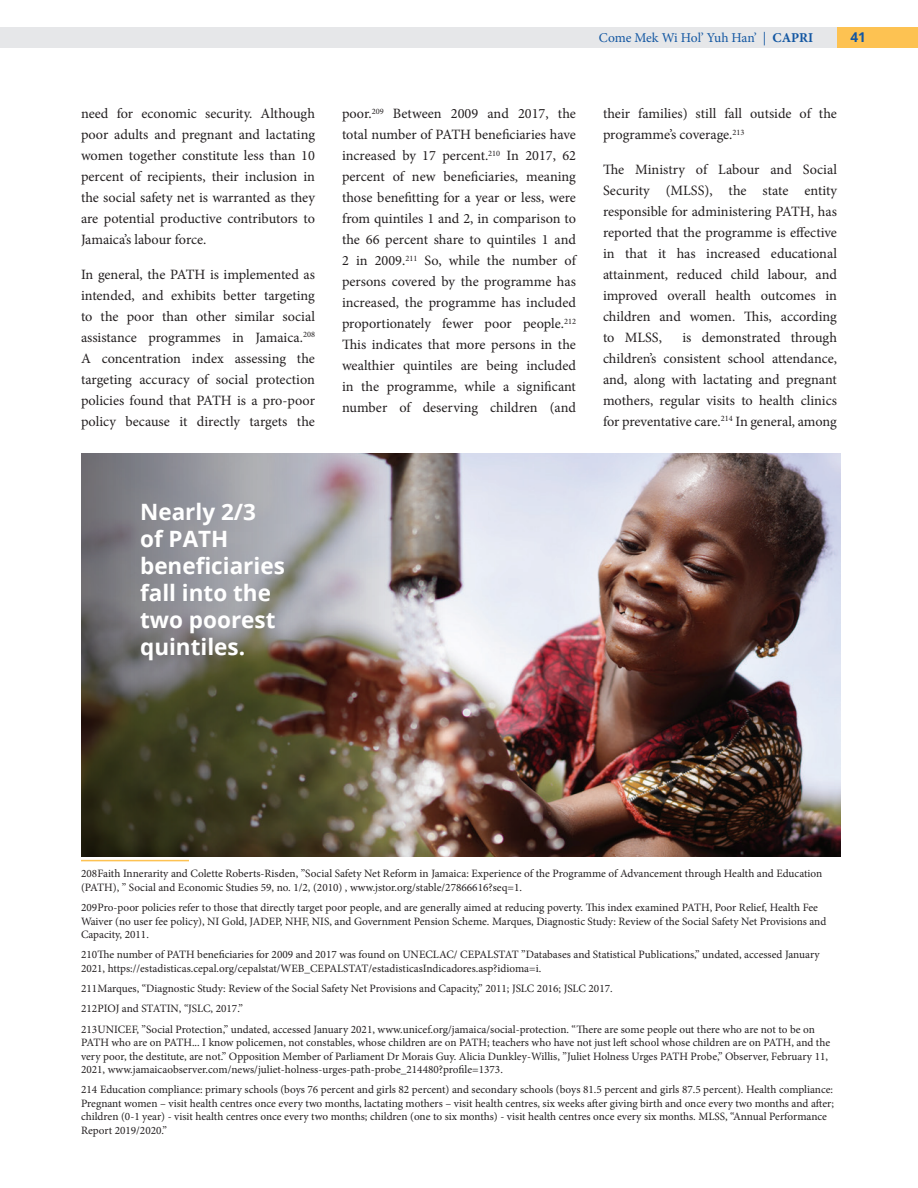
<style>
.page{position:relative;width:918px;height:1188px;background:#fff}
.page>*{position:absolute;margin:0;border:0;box-sizing:border-box;transform-origin:0 0}
.t1{font:700 22.5px/27px "Open Sans";color:#fff}
.t2{font:14.25px/21px "Minion Pro";color:#231f20;text-align:justify}
.t3{font:13.5px "Minion Pro";letter-spacing:-.01em;color:#1357a2}
.t4{font:700 13.5px "Open Sans";color:#1357a2}
.t5{font:11.25px/13.5px "Minion Pro";color:#231f20}
.s1{font-weight:700}
</style>
<div class="page">
<hr style="left:81px;top:860px;width:108px;height:1px;background:#fdc252">
<img style="left:626px;top:453px;width:214px;height:404px">
<img style="left:81px;top:453px;width:545px;height:404px">
<svg style="left:0;top:27px;width:1px;height:20px"></svg>
<div style="left:2px;top:27px;width:838px;height:20px;background:#e6e7e9"></div>
<div style="left:837px;top:27px;width:81px;height:20px;background:#fdc252"></div>
<p class="t2" style="left:81px;top:103px;width:236px">need for economic security. Although poor adults and pregnant and lactating women together constitute less than 10 percent of recipients, their inclusion in the social safety net is warranted as they are potential productive contributors to Jamaica’s labour force.</p>
<p class="t2" style="left:81px;top:264px;width:236px">In general, the PATH is implemented as intended, and exhibits better targeting to the poor than other similar social assistance programmes in Jamaica.<sup>208<br></sup>A concentration index assessing the targeting accuracy of social protection policies found that PATH is a pro-poor policy because it directly targets the</p>
<p class="t3" style="left:599px;top:29px;width:216px">Come Mek Wi Hol’ Yuh Han’ | <span class="s1">CAPRI</span></p>
<p class="t4" style="left:850px;top:28px;width:17px">41</p>
<p class="t2" style="left:342px;top:103px;width:236px">poor.<sup>209</sup> Between 2009 and 2017, the total number of PATH beneficiaries have increased by 17 percent.<sup>210</sup> In 2017, 62 percent of new beneficiaries, meaning those benefitting for a year or less, were from quintiles 1 and 2, in comparison to the 66 percent share to quintiles 1 and 2 in 2009.<sup>211</sup> So, while the number of persons covered by the programme has increased, the programme has included proportionately fewer poor people.<sup>212<br></sup>This indicates that more persons in the wealthier quintiles are being included in the programme, while a significant number of deserving children (and</p>
<p class="t2" style="left:603px;top:103px;width:235px">their families) still fall outside of the programme’s coverage.<sup>213</sup></p>
<p class="t2" style="left:603px;top:159px;width:236px">The Ministry of Labour and Social Security (MLSS), the state entity responsible for administering PATH, has reported that the programme is effective in that it has increased educational attainment, reduced child labour, and improved overall health outcomes in children and women. This, according to MLSS,</p>
<p class="t2" style="left:603px;top:327px;width:236px;text-indent:80px">is demonstrated through children’s consistent school attendance, and, along with lactating and pregnant mothers, regular visits to health clinics for preventative care.<sup>214</sup> In general, among</p>
<h1 class="t1" style="left:140px;top:498px;width:146px">Nearly 2/3<br>of PATH beneficiaries fall into the two poorest quintiles.</h1>
<p class="t5" style="left:81px;top:867px;width:743px">208Faith Innerarity and Colette Roberts-Risden, ”Social Safety Net Reform in Jamaica: Experience of the Programme of Advancement through Health and Education (PATH), ” Social and Economic Studies 59, no. 1/2, (2010) , www.jstor.org/stable/27866616?seq=1.</p>
<p class="t5" style="left:81px;top:901px;width:747px">209Pro-poor policies refer to those that directly target poor people, and are generally aimed at reducing poverty. This index examined PATH, Poor Relief, Health Fee<br>Waiver (no user fee policy), NI Gold, JADEP, NHF, NIS, and Government Pension Scheme. Marques, Diagnostic Study: Review of the Social Safety Net Provisions and<br>Capacity, 2011.</p>
<p class="t5" style="left:81px;top:948px;width:740px">210The number of PATH beneficiaries for 2009 and 2017 was found on UNECLAC/ CEPALSTAT ”Databases and Statistical Publications,” undated, accessed January<br>2021, https://estadisticas.cepal.org/cepalstat/WEB_CEPALSTAT/estadisticasIndicadores.asp?idioma=i.</p>
<p class="t5" style="left:81px;top:979px;width:736px;line-height:20.2px">211Marques, “Diagnostic Study: Review of the Social Safety Net Provisions and Capacity,” 2011; JSLC 2016; JSLC 2017.<br>212PIOJ and STATIN, “JSLC, 2017.”<br>213UNICEF, ”Social Protection,” undated, accessed January 2021, www.unicef.org/jamaica/social-protection. “There are some people out there who are not to be on</p>
<p class="t5" style="left:81px;top:1036px;width:751px">PATH who are on PATH... I know policemen, not constables, whose children are on PATH; teachers who have not just left school whose children are on PATH, and the very poor, the destitute, are not.” Opposition Member of Parliament Dr Morais Guy. Alicia Dunkley-Willis, ”Juliet Holness Urges PATH Probe,” Observer, February 11,<br>2021, www.jamaicaobserver.com/news/juliet-holness-urges-path-probe_214480?profile=1373.</p>
<p class="t5" style="left:81px;top:1083px;width:755px">214 Education compliance: primary schools (boys 76 percent and girls 82 percent) and secondary schools (boys 81.5 percent and girls 87.5 percent). Health compliance:<br>Pregnant women – visit health centres once every two months, lactating mothers – visit health centres, six weeks after giving birth and once every two months and after; children (0-1 year) - visit health centres once every two months; children (one to six months) - visit health centres once every six months. MLSS, “Annual Performance Report 2019/2020.”</p>
</div>
